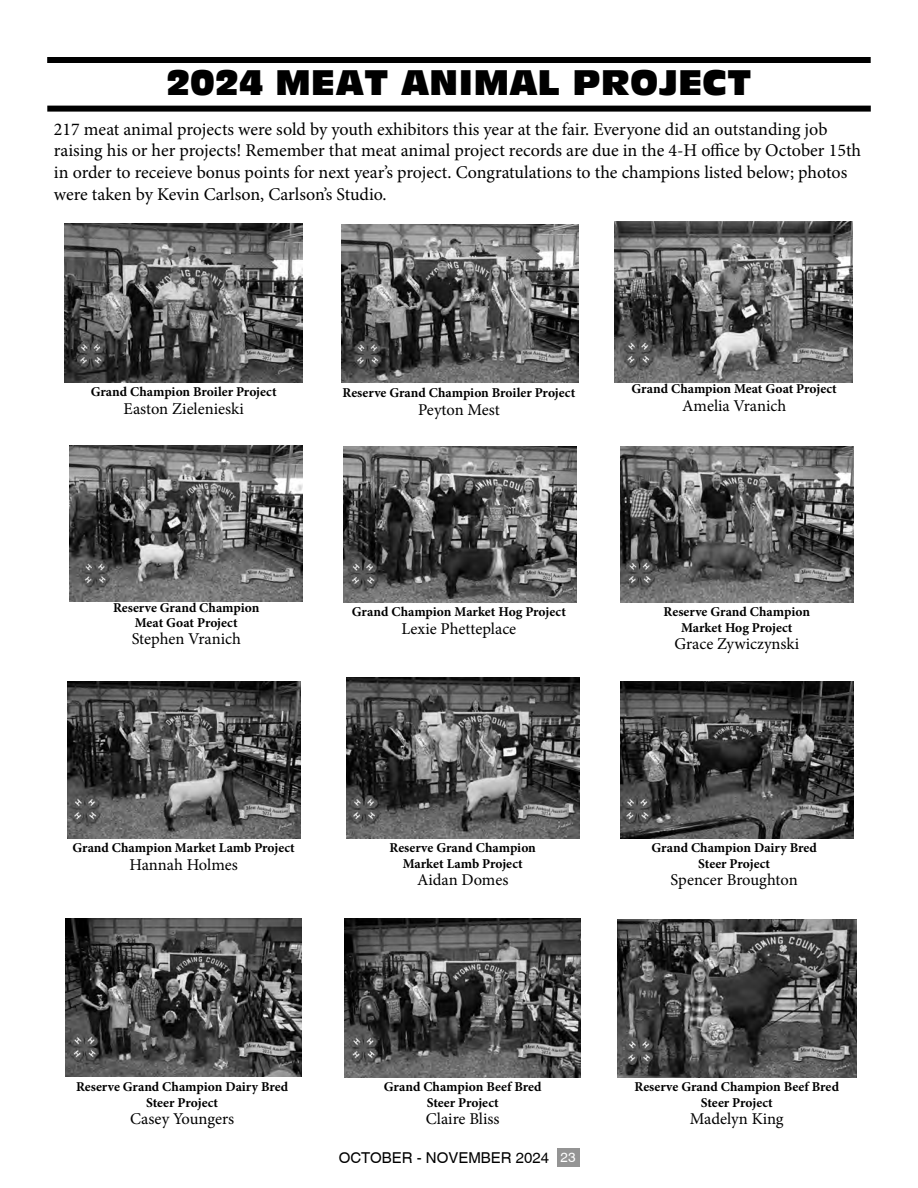
<style>
.page{position:relative;width:918px;height:1188px;background:#fff}
.page>*{position:absolute;margin:0;border:0;box-sizing:border-box;transform-origin:0 0}
.t1{font:34.5px "Antique Olive Compact";color:#000}
.t2{font:18px/21.6px "Minion Pro";letter-spacing:-.005em;color:#000}
.t3{font:16.5px "Minion Pro";color:#000}
.t4{font:15px "Helonia";color:#000}
.t5{font:700 13.5px "Minion Pro";letter-spacing:-.005em;color:#000}
.s1{font-size:13.5px;color:#fff}
</style>
<div class="page">
<div style="left:557px;top:1148px;width:22px;height:19px;background:#949494"></div>
<div style="left:47px;top:57px;width:824px;height:6px;background:#000"></div>
<div style="left:47px;top:106px;width:824px;height:6px;background:#000"></div>
<img style="left:64px;top:224px;width:239px;height:159px">
<img style="left:342px;top:224px;width:236px;height:158px">
<img style="left:70px;top:446px;width:233px;height:155px">
<img style="left:343px;top:447px;width:234px;height:155px">
<img style="left:615px;top:221px;width:237px;height:161px">
<img style="left:620px;top:447px;width:233px;height:155px">
<img style="left:67px;top:681px;width:233px;height:158px">
<img style="left:346px;top:678px;width:233px;height:161px">
<img style="left:620px;top:681px;width:233px;height:158px">
<img style="left:65px;top:919px;width:237px;height:157px">
<img style="left:345px;top:919px;width:236px;height:159px">
<img style="left:618px;top:919px;width:238px;height:158px">
<p class="t1" style="left:166px;top:61px;width:587px">2024 MEAT ANIMAL PROJECT</p>
<p class="t2" style="left:54px;top:118px;width:809px">217 meat animal projects were sold by youth exhibitors this year at the fair. Everyone did an outstanding job raising his or her projects! Remember that meat animal project records are due in the 4-H office by October 15th in order to receieve bonus points for next year’s project. Congratulations to the champions listed below; photos were taken by Kevin Carlson, Carlson’s Studio.</p>
<p class="t5" style="left:91px;top:382px;width:187px">Grand Champion Broiler Project</p>
<p class="t3" style="left:123px;top:397px;width:122px">Easton Zielenieski</p>
<p class="t5" style="left:343px;top:383px;width:234px">Reserve Grand Champion Broiler Project</p>
<p class="t3" style="left:418px;top:398px;width:83px">Peyton Mest</p>
<p class="t5" style="left:632px;top:379px;width:207px">Grand Champion Meat Goat Project</p>
<p class="t3" style="left:682px;top:394px;width:105px">Amelia Vranich</p>
<p class="t5" style="left:113px;top:598px;width:148px">Reserve Grand Champion</p>
<p class="t5" style="left:135px;top:613px;width:104px">Meat Goat Project</p>
<p class="t3" style="left:132px;top:627px;width:111px">Stephen Vranich</p>
<p class="t5" style="left:352px;top:602px;width:215px">Grand Champion Market Hog Project</p>
<p class="t3" style="left:402px;top:618px;width:116px">Lexie Phetteplace</p>
<p class="t5" style="left:664px;top:602px;width:148px">Reserve Grand Champion</p>
<p class="t5" style="left:681px;top:619px;width:113px">Market Hog Project</p>
<p class="t3" style="left:674px;top:633px;width:126px">Grace Zywiczynski</p>
<p class="t5" style="left:72px;top:838px;width:224px">Grand Champion Market Lamb Project</p>
<p class="t3" style="left:129px;top:853px;width:110px">Hannah Holmes</p>
<p class="t5" style="left:390px;top:838px;width:148px">Reserve Grand Champion</p>
<p class="t5" style="left:403px;top:854px;width:121px">Market Lamb Project</p>
<p class="t3" style="left:417px;top:868px;width:93px">Aidan Domes</p>
<p class="t5" style="left:652px;top:838px;width:167px">Grand Champion Dairy Bred</p>
<p class="t5" style="left:698px;top:854px;width:73px">Steer Project</p>
<p class="t3" style="left:671px;top:868px;width:129px">Spencer Broughton</p>
<p class="t5" style="left:76px;top:1077px;width:214px">Reserve Grand Champion Dairy Bred</p>
<p class="t5" style="left:146px;top:1093px;width:73px">Steer Project</p>
<p class="t3" style="left:130px;top:1107px;width:105px">Casey Youngers</p>
<p class="t5" style="left:384px;top:1077px;width:159px">Grand Champion Beef Bred</p>
<p class="t5" style="left:427px;top:1093px;width:73px">Steer Project</p>
<p class="t3" style="left:426px;top:1107px;width:75px">Claire Bliss</p>
<p class="t4" style="left:339px;top:1149px;width:238px">OCTOBER - NOVEMBER 2024 <span class="s1">23</span></p>
<p class="t5" style="left:635px;top:1077px;width:206px">Reserve Grand Champion Beef Bred</p>
<p class="t5" style="left:701px;top:1093px;width:73px">Steer Project</p>
<p class="t3" style="left:690px;top:1107px;width:95px">Madelyn King</p>
</div>
